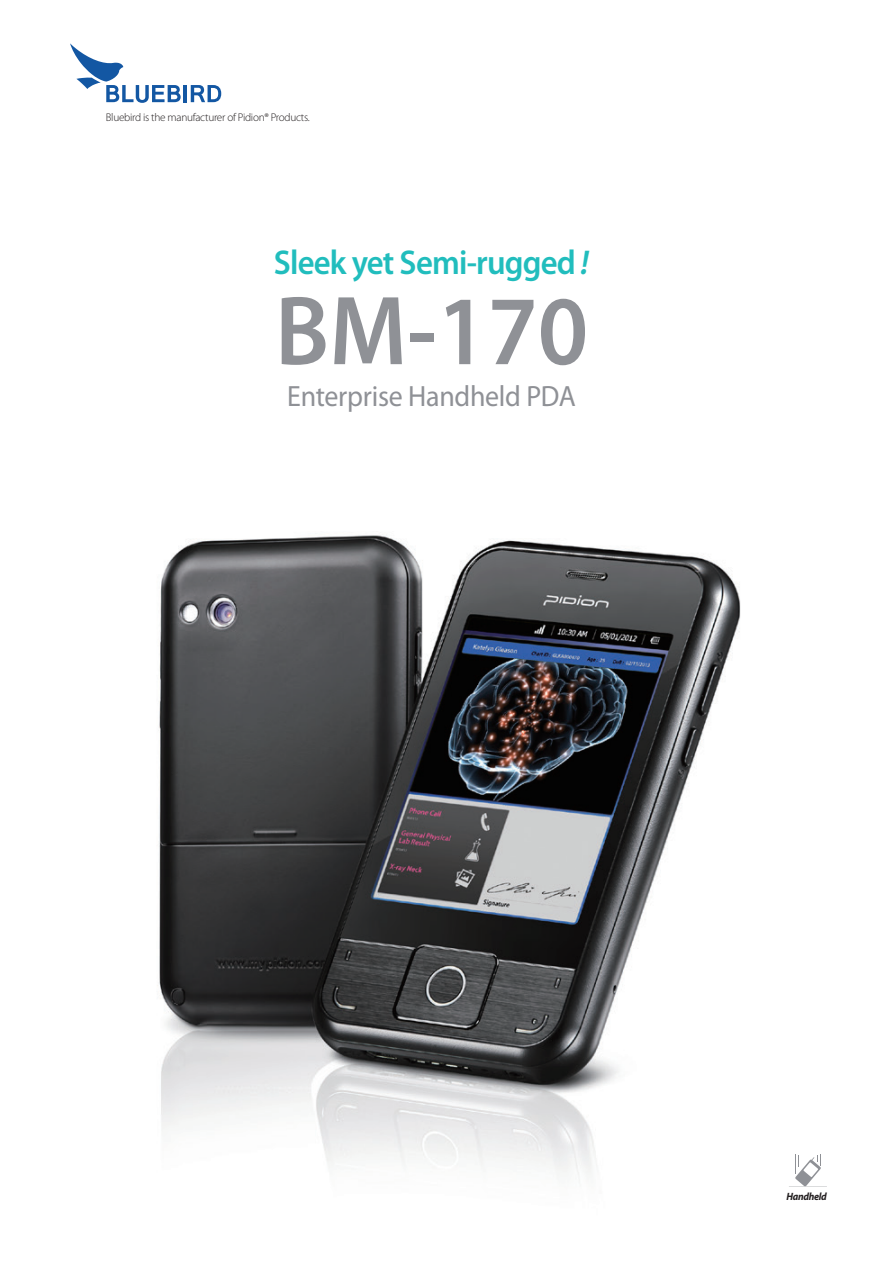
<style>
.page{position:relative;width:893px;height:1263px;background:#fff}
.page>*{position:absolute;margin:0;border:0;box-sizing:border-box;transform-origin:0 0}
.t1{font:600 99px "Myriad Pro";color:#8f9196;scale:.95 1}
.t2{font:600 34.5px "Myriad Pro";letter-spacing:-.025em;color:#21bdbd;scale:.95 1}
.t3{font:29.4px "Myriad Pro";letter-spacing:-.01em;color:#8f9196;scale:.95 1}
.t4{font:300 11.25px "Myriad Pro";letter-spacing:-.025em;color:#231f20}
.t5{font:italic 700 10.5px "Myriad Pro";letter-spacing:-.03em;color:#231f20;scale:.95 1}
.s1{font-style:italic}
</style>
<div class="page">
<img style="left:157px;top:85px;width:670px;height:1102px">
<svg style="left:789px;top:1154px;width:38px;height:32px"></svg>
<hr style="left:184px;top:85px;width:3px;height:17px;background:#1357a3">
<svg style="left:70px;top:43px;width:111px;height:60px"></svg>
<svg style="left:191px;top:85px;width:30px;height:17px"></svg>
<p class="t4" style="left:106px;top:111px;width:206px">Bluebird is the manufacturer of Pidion® Products.</p>
<h2 class="t2" style="left:274px;top:243px;width:339px">Sleek yet Semi-rugged <span class="s1">!</span></h2>
<h1 class="t1" style="left:275px;top:276px;width:331px">BM-170</h1>
<h3 class="t3" style="left:287px;top:380px;width:305px">Enterprise Handheld PDA</h3>
<p class="t5" style="left:786px;top:1189px;width:44px">Handheld</p>
</div>
